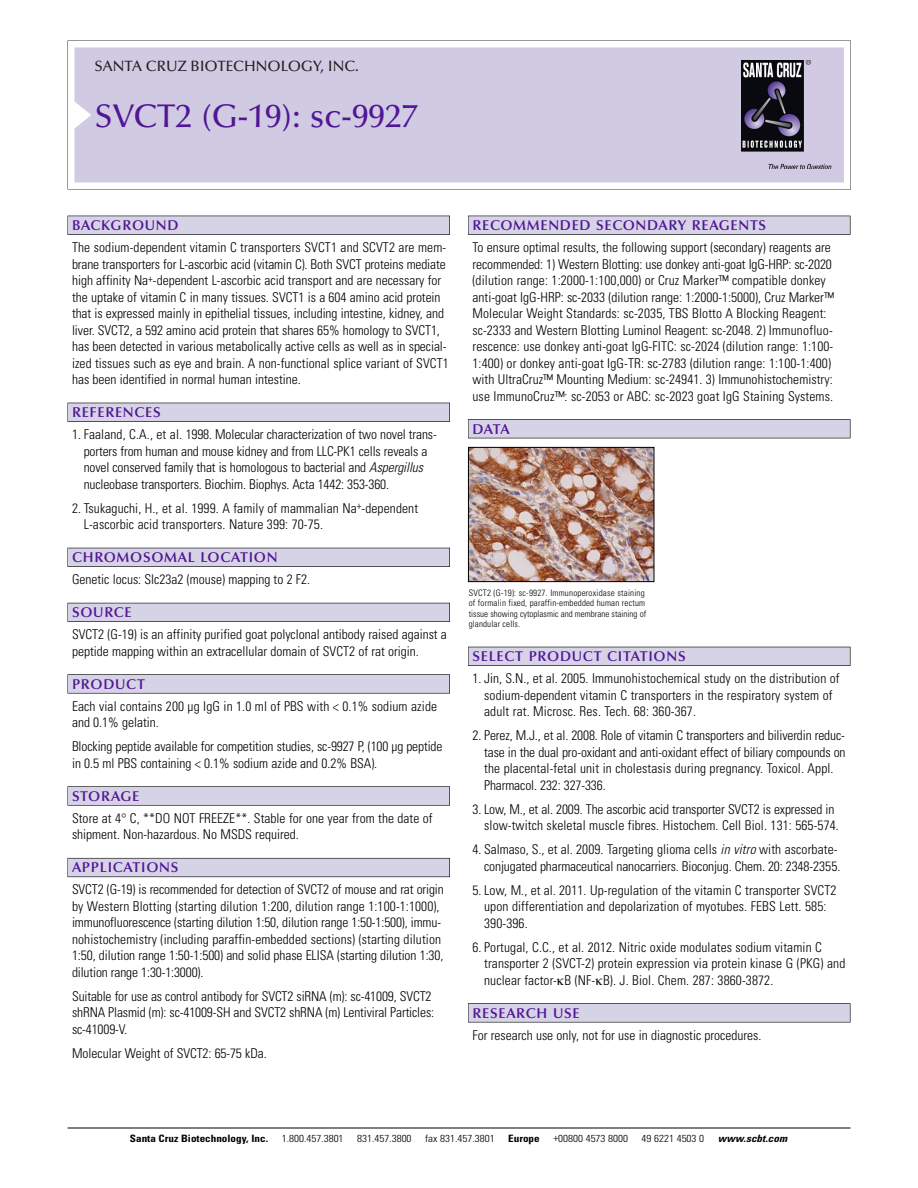
<style>
.page{position:relative;width:918px;height:1188px;background:#fff}
.page>*{position:absolute;margin:0;border:0;box-sizing:border-box;transform-origin:0 0}
.t1{font:500 33px "Optima";color:#511695}
.t2{font:500 15px "Optima";color:#231f20}
.t3{font:600 14.25px "Optima";letter-spacing:.05em;color:#511695}
.t4{font:300 condensed 13.5px/16.5px "Univers";color:#000}
.t5{font:300 condensed 10.2px "Univers";color:#000;scale:1.1 1}
.t6{font:700 condensed 10.2px "Univers";color:#000;scale:1.1 1}
.t7{font:italic 700 condensed 10.2px "Univers";letter-spacing:.005em;color:#000;scale:1.1 1}
.t8{font:300 condensed 9px/10.5px "Univers";letter-spacing:.015em;color:#000}
.s1{font-style:italic}
</style>
<div class="page">
<svg style="left:68px;top:40px;width:783px;height:149px"></svg>
<div style="left:74px;top:47px;width:770px;height:135px;background:#d1cae3"></div>
<img style="left:741px;top:60px;width:90px;height:108px">
<div style="left:68px;top:216px;width:382px;height:19px;background:#525155"></div>
<div style="left:68px;top:216px;width:381px;height:18px;background:#d7d3e7"></div>
<div style="left:68px;top:403px;width:382px;height:19px;background:#515055"></div>
<div style="left:68px;top:403px;width:381px;height:18px;background:#d7d3e7"></div>
<div style="left:68px;top:548px;width:382px;height:19px;background:#525158"></div>
<div style="left:68px;top:548px;width:381px;height:18px;background:#d7d3e7"></div>
<div style="left:68px;top:603px;width:382px;height:19px;background:#54535a"></div>
<div style="left:68px;top:603px;width:381px;height:18px;background:#d7d3e7"></div>
<svg style="left:68px;top:674px;width:382px;height:20px"></svg>
<div style="left:68px;top:675px;width:381px;height:18px;background:#d7d3e7"></div>
<div style="left:68px;top:786px;width:382px;height:20px;background:#626263"></div>
<div style="left:68px;top:787px;width:381px;height:18px;background:#d7d3e7"></div>
<div style="left:68px;top:858px;width:382px;height:19px;background:#66646d"></div>
<div style="left:68px;top:859px;width:381px;height:18px;background:#d7d3e7"></div>
<div style="left:468px;top:216px;width:382px;height:19px;background:#525155"></div>
<div style="left:468px;top:216px;width:382px;height:18px;background:#d7d3e7"></div>
<div style="left:468px;top:419px;width:382px;height:19px;background:#525155"></div>
<div style="left:468px;top:420px;width:382px;height:18px;background:#d7d3e7"></div>
<div style="left:468px;top:647px;width:382px;height:19px;background:#525158"></div>
<div style="left:468px;top:647px;width:382px;height:18px;background:#d7d3e7"></div>
<div style="left:468px;top:1003px;width:382px;height:19px;background:#575759"></div>
<div style="left:468px;top:1004px;width:382px;height:18px;background:#d7d3e7"></div>
<hr style="left:68px;top:1128px;width:782px;height:1px;background:#000">
<img style="left:470px;top:449px;width:182px;height:131px">
<div style="left:468px;top:447px;width:186px;height:135px;border:1px solid #000"></div>
<p class="t2" style="left:94px;top:61px;width:266px">SANTA CRUZ BIOTECHNOLOGY, INC.</p>
<h1 class="t1" style="left:94px;top:103px;width:325px">SVCT2 (G-19): sc-9927</h1>
<p class="t3" style="left:72px;top:219px;width:108px">BACKGROUND</p>
<p class="t4" style="left:72px;top:240px;width:378px">The sodium-dependent vitamin C transporters SVCT1 and SCVT2 are mem&shy;brane transporters for L-ascorbic acid (vitamin C). Both SVCT proteins mediate high affinity Na<sup>+</sup>-dependent L-ascorbic acid transport and are necessary for the uptake of vitamin C in many tissues. SVCT1 is a 604 amino acid protein that is expressed mainly in epithelial tissues, including intestine, kidney, and liver. SVCT2, a 592 amino acid protein that shares 65% homology to SVCT1, has been detected in various metabolically active cells as well as in special&shy;ized tissues such as eye and brain. A non-functional splice variant of SVCT1 has been identified in normal human intestine.</p>
<p class="t3" style="left:72px;top:407px;width:90px">REFERENCES</p>
<p class="t4" style="left:84px;top:427px;width:355px;text-indent:-12px">1. Faaland, C.A., et al. 1998. Molecular characterization of two novel trans&shy;porters from human and mouse kidney and from LLC-PK1 cells reveals a novel conserved family that is homologous to bacterial and <span class="s1">Aspergillus </span>nucleobase transporters. Biochim. Biophys. Acta 1442: 353-360.</p>
<p class="t4" style="left:84px;top:501px;width:336px;text-indent:-12px">2. Tsukaguchi, H., et al. 1999. A family of mammalian Na<sup>+</sup>-dependent<br>L-ascorbic acid transporters. Nature 399: 70-75.</p>
<p class="t3" style="left:72px;top:552px;width:207px">CHROMOSOMAL LOCATION</p>
<p class="t4" style="left:72px;top:572px;width:240px">Genetic locus: Slc23a2 (mouse) mapping to 2 F2.</p>
<p class="t3" style="left:72px;top:607px;width:61px">SOURCE</p>
<p class="t4" style="left:72px;top:627px;width:376px">SVCT2 (G-19) is an affinity purified goat polyclonal antibody raised against a peptide mapping within an extracellular domain of SVCT2 of rat origin.</p>
<p class="t3" style="left:72px;top:678px;width:74px">PRODUCT</p>
<p class="t4" style="left:72px;top:699px;width:367px">Each vial contains 200 µg IgG in 1.0 ml of PBS with &lt; 0.1% sodium azide and 0.1% gelatin.</p>
<p class="t4" style="left:72px;top:739px;width:372px">Blocking peptide available for competition studies, sc-9927 P, (100 µg peptide in 0.5 ml PBS containing &lt; 0.1% sodium azide and 0.2% BSA).</p>
<p class="t3" style="left:72px;top:790px;width:69px">STORAGE</p>
<p class="t4" style="left:72px;top:811px;width:362px">Store at 4° C, **DO NOT FREEZE**. Stable for one year from the date of shipment. Non-hazardous. No MSDS required.</p>
<p class="t3" style="left:72px;top:862px;width:108px">APPLICATIONS</p>
<p class="t4" style="left:72px;top:883px;width:373px">SVCT2 (G-19) is recommended for detection of SVCT2 of mouse and rat origin by Western Blotting (starting dilution 1:200, dilution range 1:100-1:1000), immunofluorescence (starting dilution 1:50, dilution range 1:50-1:500), immu&shy;nohistochemistry (including paraffin-embedded sections) (starting dilution 1:50, dilution range 1:50-1:500) and solid phase ELISA (starting dilution 1:30, dilution range 1:30-1:3000).</p>
<p class="t4" style="left:72px;top:989px;width:364px">Suitable for use as control antibody for SVCT2 siRNA (m): sc-41009, SVCT2 shRNA Plasmid (m): sc-41009-SH and SVCT2 shRNA (m) Lentiviral Particles: sc-41009-V.</p>
<p class="t4" style="left:72px;top:1046px;width:196px">Molecular Weight of SVCT2: 65-75 kDa.</p>
<p class="t3" style="left:473px;top:219px;width:295px">RECOMMENDED SECONDARY REAGENTS</p>
<p class="t4" style="left:473px;top:240px;width:363px">To ensure optimal results, the following support (secondary) reagents are recommended: 1) Western Blotting: use donkey anti-goat IgG-HRP: sc-2020 (dilution range: 1:2000-1:100,000) or Cruz Marker™ compatible donkey anti-goat IgG-HRP: sc-2033 (dilution range: 1:2000-1:5000), Cruz Marker™ Molecular Weight Standards: sc-2035, TBS Blotto A Blocking Reagent: sc-2333 and Western Blotting Luminol Reagent: sc-2048. 2) Immunofluo&shy;rescence: use donkey anti-goat IgG-FITC: sc-2024 (dilution range: 1:100- 1:400) or donkey anti-goat IgG-TR: sc-2783 (dilution range: 1:100-1:400) with UltraCruz™ Mounting Medium: sc-24941. 3) Immunohistochemistry: use ImmunoCruz™: sc-2053 or ABC: sc-2023 goat IgG Staining Systems.</p>
<p class="t3" style="left:473px;top:423px;width:39px">DATA</p>
<p class="t8" style="left:469px;top:588px;width:179px">SVCT2 (G-19): sc-9927. Immunoperoxidase staining of formalin fixed, paraffin-embedded human rectum tissue showing cytoplasmic and membrane staining of glandular cells.</p>
<p class="t3" style="left:473px;top:651px;width:215px">SELECT PRODUCT CITATIONS</p>
<p class="t4" style="left:484px;top:671px;width:357px;text-indent:-12px">1. Jin, S.N., et al. 2005. Immunohistochemical study on the distribution of sodium-dependent vitamin C transporters in the respiratory system of adult rat. Microsc. Res. Tech. 68: 360-367.</p>
<p class="t4" style="left:484px;top:728px;width:363px;text-indent:-12px">2. Perez, M.J., et al. 2008. Role of vitamin C transporters and biliverdin reduc&shy;tase in the dual pro-oxidant and anti-oxidant effect of biliary compounds on the placental-fetal unit in cholestasis during pregnancy. Toxicol. Appl.<br>Pharmacol. 232: 327-336.</p>
<p class="t4" style="left:484px;top:802px;width:356px;text-indent:-12px">3. Low, M., et al. 2009. The ascorbic acid transporter SVCT2 is expressed in slow-twitch skeletal muscle fibres. Histochem. Cell Biol. 131: 565-574.</p>
<p class="t4" style="left:473px;top:842px;width:369px;text-align:right">4. Salmaso, S., et al. 2009. Targeting glioma cells <span class="s1">in vitro</span> with ascorbate&shy;conjugated pharmaceutical nanocarriers. Bioconjug. Chem. 20: 2348-2355.</p>
<p class="t4" style="left:484px;top:883px;width:354px;text-indent:-12px">5. Low, M., et al. 2011. Up-regulation of the vitamin C transporter SVCT2 upon differentiation and depolarization of myotubes. FEBS Lett. 585:<br>390-396.</p>
<p class="t4" style="left:484px;top:940px;width:363px;text-indent:-12px">6. Portugal, C.C., et al. 2012. Nitric oxide modulates sodium vitamin C transporter 2 (SVCT-2) protein expression via protein kinase G (PKG) and nuclear factor- B (NF- B). J. Biol. Chem. 287: 3860-3872.</p>
<p class="t3" style="left:473px;top:1007px;width:109px">RESEARCH USE</p>
<p class="t4" style="left:473px;top:1028px;width:290px">For research use only, not for use in diagnostic procedures.</p>
<p class="t6" style="left:130px;top:1135px;width:127px">Santa Cruz Biotechnology, Inc.</p>
<p class="t5" style="left:282px;top:1135px;width:58px">1.800.457.3801</p>
<p class="t5" style="left:357px;top:1135px;width:51px">831.457.3800</p>
<p class="t5" style="left:425px;top:1135px;width:65px">fax 831.457.3801</p>
<p class="t6" style="left:508px;top:1135px;width:30px">Europe</p>
<p class="t5" style="left:553px;top:1135px;width:69px">+00800 4573 8000</p>
<p class="t5" style="left:642px;top:1135px;width:58px">49 6221 4503 0</p>
<p class="t7" style="left:718px;top:1135px;width:64px">www.scbt.com</p>
</div>
